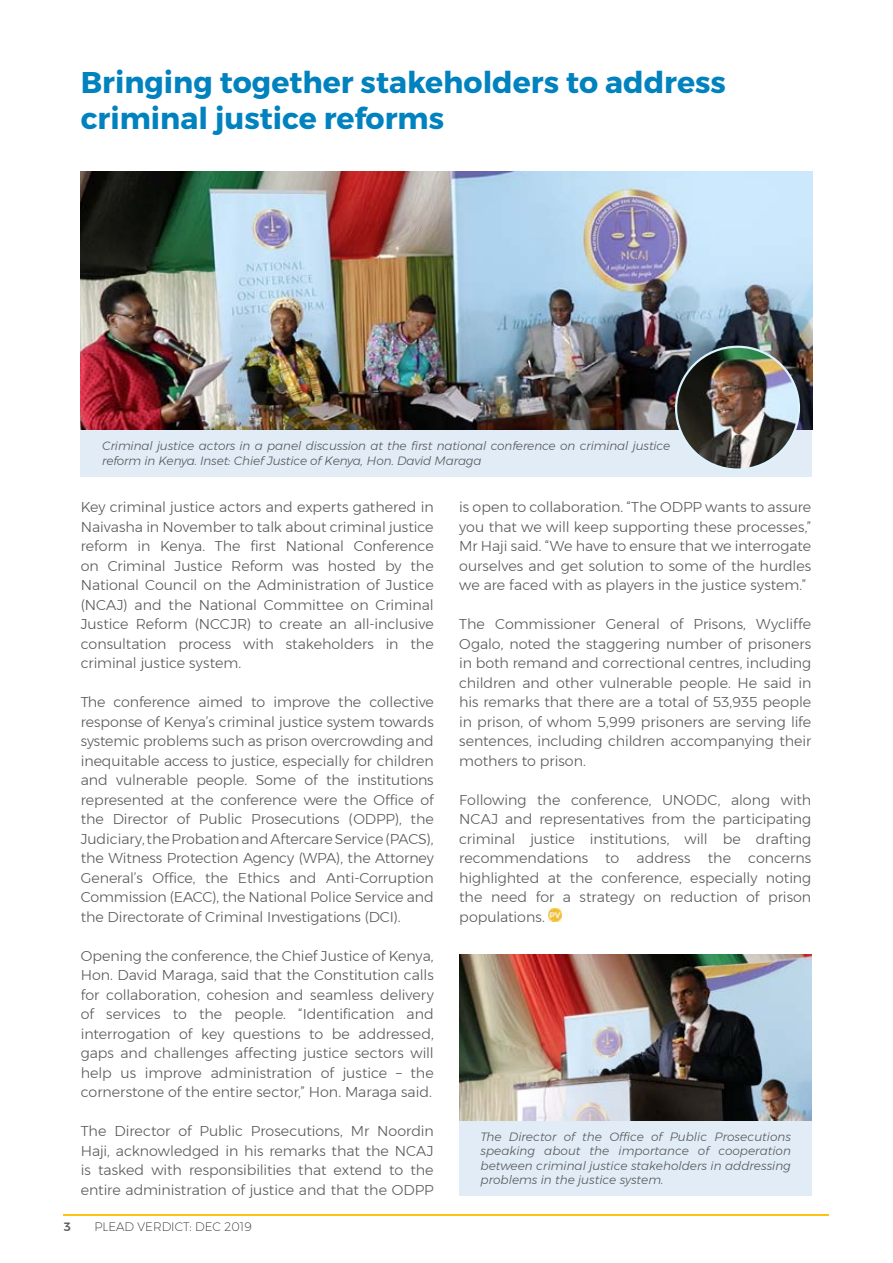
<style>
.page{position:relative;width:893px;height:1263px;background:#fff}
.page>*{position:absolute;margin:0;border:0;box-sizing:border-box;transform-origin:0 0}
.t1{font:700 30px/36px "Montserrat";color:#0082bf}
.t2{font:300 14.25px/19.5px "Montserrat";letter-spacing:-.005em;color:#57585a;text-align:justify}
.t3{font:italic 300 12px/14.4px "Montserrat";letter-spacing:-.01em;color:#57585a;text-align:justify}
.t4{font:200 12px "Montserrat";color:#231f20}
.t5{font:500 12px "Montserrat";color:#57585a}
</style>
<div class="page">
<hr style="left:64px;top:1214px;width:765px;height:1px;background:#fec210">
<svg style="left:549px;top:909px;width:13px;height:13px"></svg>
<img style="left:459px;top:954px;width:353px;height:166px">
<div style="left:459px;top:1120px;width:353px;height:75px;background:#e1ecf6"></div>
<img style="left:81px;top:171px;width:731px;height:259px">
<div style="left:81px;top:430px;width:731px;height:46px;background:#e1ecf6"></div>
<img style="left:676px;top:347px;width:123px;height:123px;border-radius:61px">
<h1 class="t1" style="left:81px;top:65px;width:647px">Bringing together stakeholders to address criminal justice reforms</h1>
<p class="t3" style="left:102px;top:439px;width:570px">Criminal justice actors in a panel discussion at the first national conference on criminal justice reform in Kenya. Inset: Chief Justice of Kenya, Hon. David Maraga</p>
<p class="t2" style="left:81px;top:497px;width:354px">Key criminal justice actors and experts gathered in Naivasha in November to talk about criminal justice reform in Kenya. The first National Conference on Criminal Justice Reform was hosted by the National Council on the Administration of Justice (NCAJ) and the National Committee on Criminal Justice Reform (NCCJR) to create an all-inclusive consultation process with stakeholders in the criminal justice system.</p>
<p class="t2" style="left:81px;top:692px;width:354px">The conference aimed to improve the collective response of Kenya’s criminal justice system towards systemic problems such as prison overcrowding and inequitable access to justice, especially for children and vulnerable people. Some of the institutions represented at the conference were the Office of the Director of Public Prosecutions (ODPP), the Judiciary, the Probation and Aftercare Service (PACS), the Witness Protection Agency (WPA), the Attorney General’s Office, the Ethics and Anti-Corruption Commission (EACC), the National Police Service and the Directorate of Criminal Investigations (DCI).</p>
<p class="t2" style="left:81px;top:946px;width:354px">Opening the conference, the Chief Justice of Kenya, Hon. David Maraga, said that the Constitution calls for collaboration, cohesion and seamless delivery of services to the people. “Identification and interrogation of key questions to be addressed, gaps and challenges affecting justice sectors will help us improve administration of justice – the cornerstone of the entire sector,” Hon. Maraga said.</p>
<p class="t2" style="left:81px;top:1121px;width:354px">The Director of Public Prosecutions, Mr Noordin Haji, acknowledged in his remarks that the NCAJ is tasked with responsibilities that extend to the entire administration of justice and that the ODPP</p>
<p class="t5" style="left:64px;top:1218px;width:9px">3</p>
<p class="t4" style="left:94px;top:1218px;width:159px">PLEAD VERDICT: DEC 2019</p>
<p class="t2" style="left:459px;top:497px;width:354px">is open to collaboration. “The ODPP wants to assure you that we will keep supporting these processes,” Mr Haji said. “We have to ensure that we interrogate ourselves and get solution to some of the hurdles we are faced with as players in the justice system.”</p>
<p class="t2" style="left:459px;top:614px;width:354px">The Commissioner General of Prisons, Wycliffe Ogalo, noted the staggering number of prisoners in both remand and correctional centres, including children and other vulnerable people. He said in his remarks that there are a total of 53,935 people in prison, of whom 5,999 prisoners are serving life sentences, including children accompanying their mothers to prison.</p>
<p class="t2" style="left:459px;top:790px;width:354px">Following the conference, UNODC, along with NCAJ and representatives from the participating criminal justice institutions, will be drafting recommendations to address the concerns highlighted at the conference, especially noting the need for a strategy on reduction of prison populations.</p>
<p class="t3" style="left:480px;top:1129px;width:312px">The Director of the Office of Public Prosecutions speaking about the importance of cooperation between criminal justice stakeholders in addressing problems in the justice system.</p>
</div>
